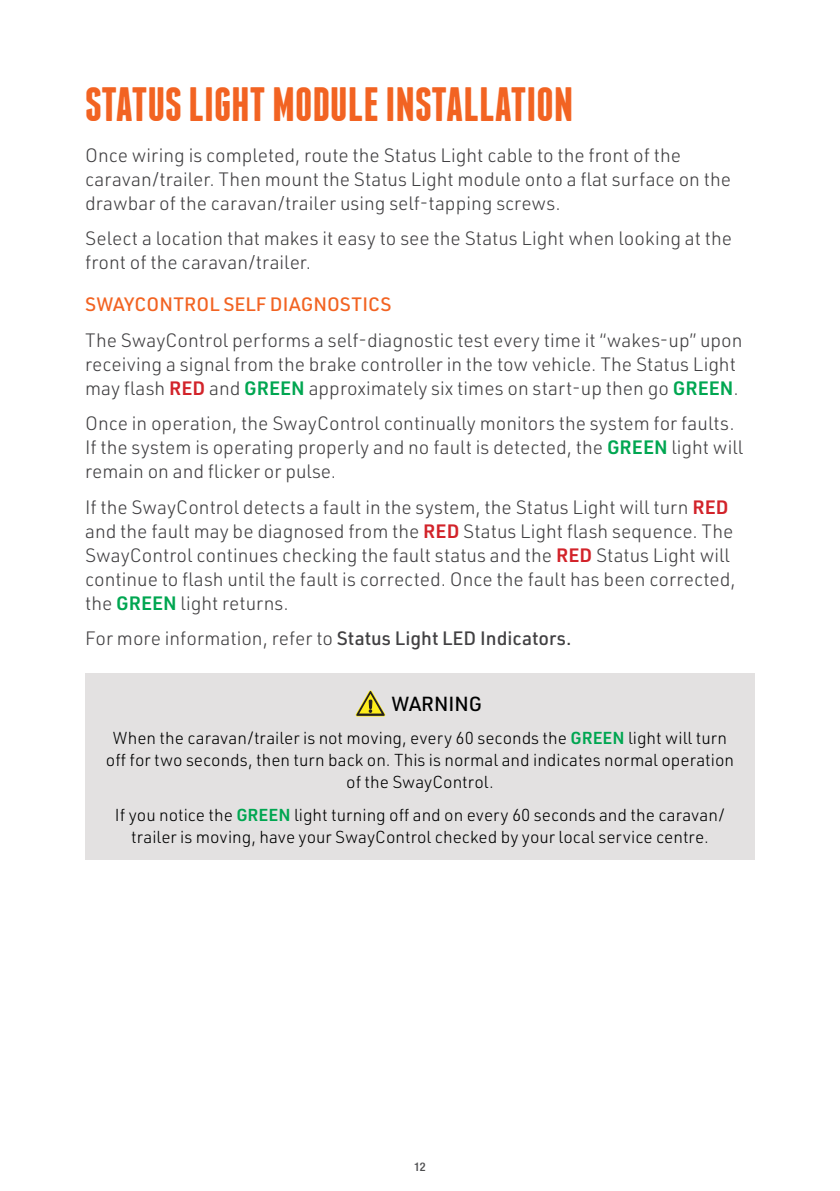
<style>
.page{position:relative;width:840px;height:1191px;background:#fff}
.page>*{position:absolute;margin:0;border:0;box-sizing:border-box;transform-origin:0 0}
.t1{font:700 48px "Franchise";color:#f26322}
.t2{font:500 20px "URWDIN";color:#000101}
.t3{font:300 19px/24px "URWDIN";color:#414042}
.t4{font:500 19px "URWDIN";letter-spacing:.005em;color:#f26322}
.t5{font:300 17px/22px "URWDIN";color:#000101;text-align:center}
.t6{font:500 condensed 12px "Helvetica Neue LT";color:#4d4d4f}
.s1{font-weight:600;color:#d2232a}
.s2{font-weight:600;color:#00a651}
.s3{font-weight:500}
</style>
<div class="page">
<div style="left:85px;top:673px;width:669px;height:187px;background:#e3e1e1"></div>
<svg style="left:355px;top:690px;width:30px;height:26px"></svg>
<div style="left:368px;top:699px;width:4px;height:10px;border:1px solid #231f20"></div>
<h1 class="t1" style="left:85px;top:82px;width:489px">STATUS LIGHT MODULE INSTALLATION</h1>
<p class="t3" style="left:85px;top:143px;width:647px">Once wiring is completed, route the Status Light cable to the front of the caravan/trailer. Then mount the Status Light module onto a flat surface on the drawbar of the caravan/trailer using self-tapping screws.</p>
<p class="t3" style="left:85px;top:226px;width:648px">Select a location that makes it easy to see the Status Light when looking at the front of the caravan/trailer.</p>
<p class="t4" style="left:85px;top:292px;width:308px">SWAYCONTROL SELF DIAGNOSTICS</p>
<p class="t3" style="left:85px;top:327px;width:658px">The SwayControl performs a self-diagnostic test every time it “wakes-up” upon receiving a signal from the brake controller in the tow vehicle. The Status Light may flash <span class="s1">RED</span> and <span class="s2">GREEN</span> approximately six times on start-up then go <span class="s2">GREEN</span>.</p>
<p class="t3" style="left:85px;top:411px;width:659px">Once in operation, the SwayControl continually monitors the system for faults.<br>If the system is operating properly and no fault is detected, the <span class="s2">GREEN</span> light will remain on and flicker or pulse.</p>
<p class="t3" style="left:85px;top:494px;width:651px">If the SwayControl detects a fault in the system, the Status Light will turn <span class="s1">RED </span>and the fault may be diagnosed from the <span class="s1">RED</span> Status Light flash sequence. The SwayControl continues checking the fault status and the <span class="s1">RED</span> Status Light will continue to flash until the fault is corrected. Once the fault has been corrected, the <span class="s2">GREEN</span> light returns.</p>
<p class="t3" style="left:85px;top:625px;width:488px">For more information, refer to <span class="s3">Status Light LED Indicators.</span></p>
<p class="t2" style="left:391px;top:691px;width:92px">WARNING</p>
<p class="t5" style="left:106px;top:726px;width:629px">When the caravan/trailer is not moving, every 60 seconds the <span class="s2">GREEN</span> light will turn off for two seconds, then turn back on. This is normal and indicates normal operation of the SwayControl.</p>
<p class="t5" style="left:115px;top:803px;width:611px">If you notice the <span class="s2">GREEN</span> light turning off and on every 60 seconds and the caravan/ trailer is moving, have your SwayControl checked by your local service centre.</p>
<p class="t6" style="left:414px;top:1159px;width:13px">12</p>
</div>
